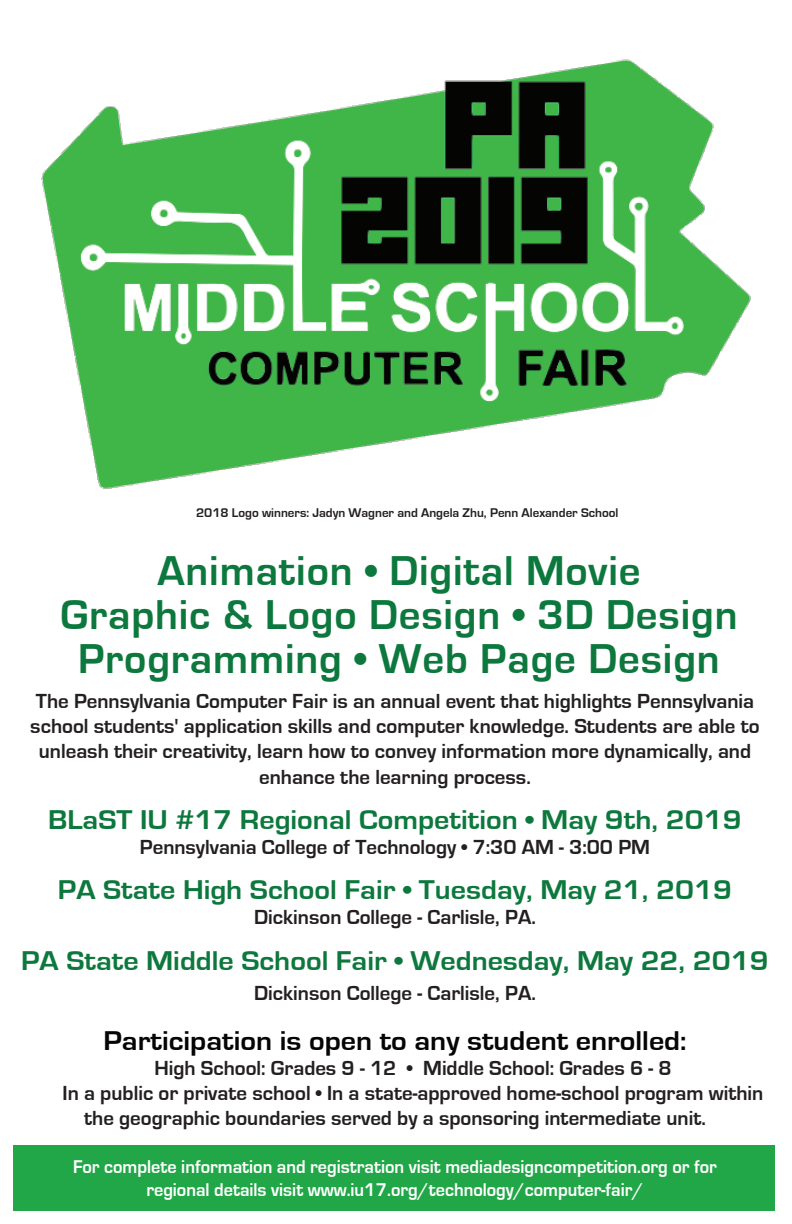
<style>
.page{position:relative;width:792px;height:1224px;background:#fff}
.page>*{position:absolute;margin:0;border:0;box-sizing:border-box;transform-origin:0 0}
.t1{font:700 43px/44px "Eurostile";letter-spacing:.02em;color:#0d783d;text-align:center}
.t2{font:700 28px "Eurostile";color:#0d783d;scale:1.08 1}
.t3{font:700 28px "Eurostile";color:#040504;scale:1.08 1}
.t4{font:700 21px/25.2px "Eurostile";color:#231f20;text-align:center}
.t5{font:700 19px/22.8px "Eurostile";color:#fff;text-align:center;scale:.96 1}
.t6{font:700 13px "Eurostile";color:#231f20}
</style>
<div class="page">
<img style="left:41px;top:59px;width:710px;height:430px">
<div style="left:13px;top:1145px;width:762px;height:66px;background:#21a747"></div>
<p class="t6" style="left:196px;top:506px;width:424px">2018 Logo winners: Jadyn Wagner and Angela Zhu, Penn Alexander School</p>
<h1 class="t1" style="left:60px;top:550px;width:679px">Animation • Digital Movie<br>Graphic &amp; Logo Design • 3D Design<br>Programming • Web Page Design</h1>
<p class="t4" style="left:30px;top:689px;width:731px">The Pennsylvania Computer Fair is an annual event that highlights Pennsylvania school students' application skills and computer knowledge. Students are able to unleash their creativity, learn how to convey information more dynamically, and enhance the learning process.</p>
<h2 class="t2" style="left:48px;top:804px;width:644px">BLaST IU #17 Regional Competition • May 9th, 2019</h2>
<p class="t4" style="left:140px;top:835px;width:512px">Pennsylvania College of Technology • 7:30 AM - 3:00 PM</p>
<h2 class="t2" style="left:58px;top:875px;width:626px">PA State High School Fair • Tuesday, May 21, 2019</h2>
<p class="t4" style="left:254px;top:905px;width:283px">Dickinson College - Carlisle, PA.</p>
<h2 class="t2" style="left:21px;top:945px;width:694px">PA State Middle School Fair • Wednesday, May 22, 2019</h2>
<p class="t4" style="left:254px;top:980px;width:283px">Dickinson College - Carlisle, PA.</p>
<h2 class="t3" style="left:103px;top:1025px;width:541px">Participation is open to any student enrolled:</h2>
<p class="t4" style="left:154px;top:1056px;width:519px">High School: Grades 9 - 12 • Middle School: Grades 6 - 8</p>
<p class="t4" style="left:63px;top:1081px;width:702px">In a public or private school • In a state-approved home-school program within</p>
<p class="t4" style="left:84px;top:1106px;width:623px">the geographic boundaries served by a sponsoring intermediate unit.</p>
<p class="t5" style="left:73px;top:1156px;width:672px">For complete information and registration visit mediadesigncompetition.org or for regional details visit www.iu17.org/technology/computer-fair/</p>
</div>
